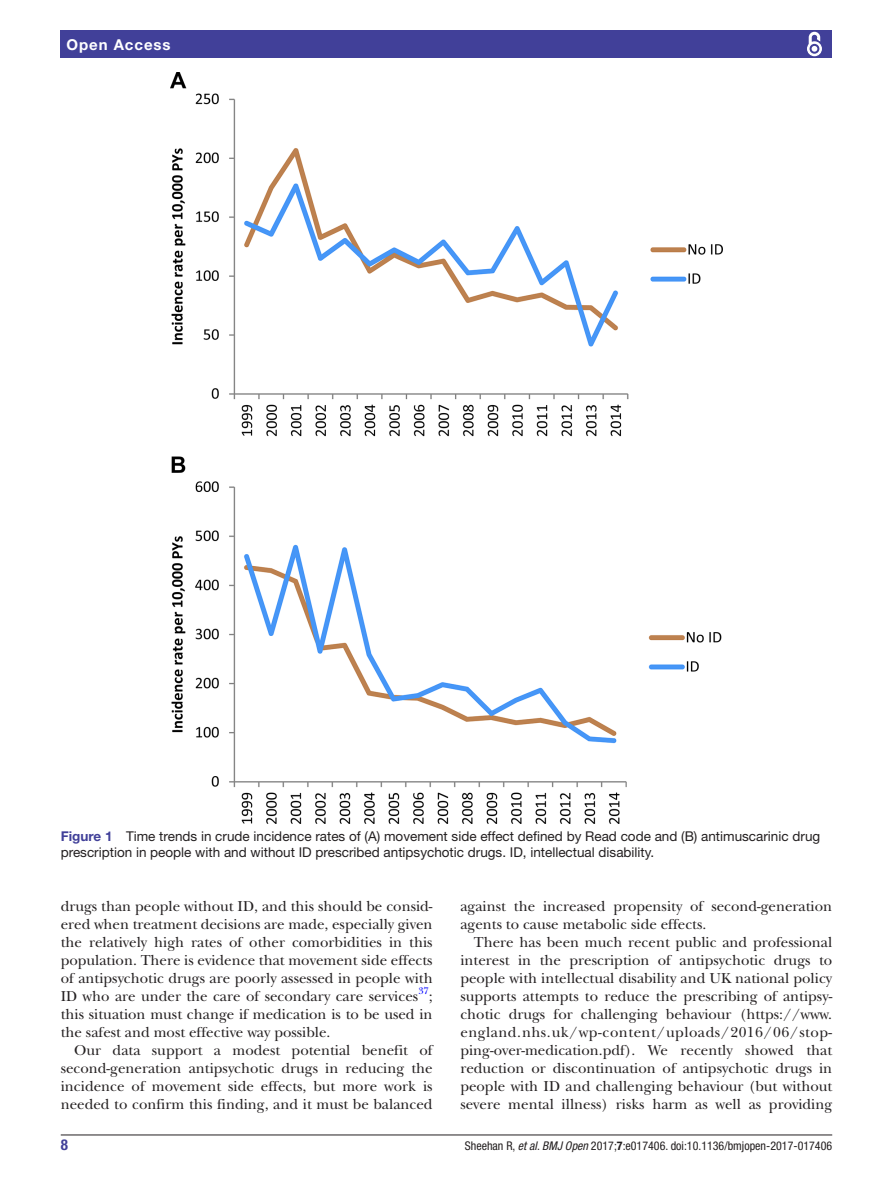
<style>
.page{position:relative;width:893px;height:1191px;background:#fff}
.page>*{position:absolute;margin:0;border:0;box-sizing:border-box;transform-origin:0 0}
.t1{font:15px/18px "New Baskerville";color:#231f20;text-align:justify}
.t2{font:700 15px "Helvetica Neue LT Std";letter-spacing:.065em;color:#fff}
.t3{font:700 condensed 15px "Helvetica Neue LT Std";color:#414099}
.t4{font:13.5px/16.2px "Helvetica Neue LT Std";color:#231f20}
.t5{font:condensed 12px "Helvetica Neue LT Std";color:#231f20}
.s1{font-weight:700;color:#414099}
.s2{font-style:italic}
.s3{font-weight:700}
</style>
<div class="page">
<hr style="left:61px;top:1134px;width:771px;height:1px;background:#231f20">
<div style="left:61px;top:31px;width:771px;height:27px;background:#414099"></div>
<svg style="left:807px;top:31px;width:15px;height:26px"></svg>
<img style="left:170px;top:73px;width:553px;height:750px">
<p class="t2" style="left:66px;top:35px;width:106px">Open Access</p>
<p class="t4" style="left:61px;top:828px;width:761px"><span class="s1">Figure 1</span> Time trends in crude incidence rates of (A) movement side effect defined by Read code and (B) antimuscarinic drug prescription in people with and without ID prescribed antipsychotic drugs. ID, intellectual disability.</p>
<p class="t1" style="left:61px;top:897px;width:373px">drugs than people without ID, and this should be consid&shy;ered when treatment decisions are made, especially given the relatively high rates of other comorbidities in this population. There is evidence that movement side effects of antipsychotic drugs are poorly assessed in people with ID who are under the care of secondary care services<sup>37</sup>; this situation must change if medication is to be used in the safest and most effective way possible.</p>
<p class="t1" style="left:61px;top:1041px;width:373px;text-indent:14px">Our data support a modest potential benefit of second-generation antipsychotic drugs in reducing the incidence of movement side effects, but more work is needed to confirm this finding, and it must be balanced</p>
<p class="t1" style="left:460px;top:897px;width:373px">against the increased propensity of second-generation agents to cause metabolic side effects.</p>
<p class="t1" style="left:460px;top:933px;width:373px;text-indent:14px">There has been much recent public and professional interest in the prescription of antipsychotic drugs to people with intellectual disability and UK national policy supports attempts to reduce the prescribing of antipsy&shy;chotic drugs for challenging behaviour (https://www. england.nhs.uk/wp-content/uploads/2016/06/stop&shy;ping-over-medication.pdf). We recently showed that reduction or discontinuation of antipsychotic drugs in people with ID and challenging behaviour (but without severe mental illness) risks harm as well as providing</p>
<p class="t3" style="left:61px;top:1135px;width:9px">8</p>
<p class="t5" style="left:465px;top:1138px;width:369px">Sheehan R, <span class="s2">et al</span>. <span class="s2">BMJ Open</span> 2017;<span class="s3">7</span>:e017406. doi:10.1136/bmjopen-2017-017406</p>
</div>
